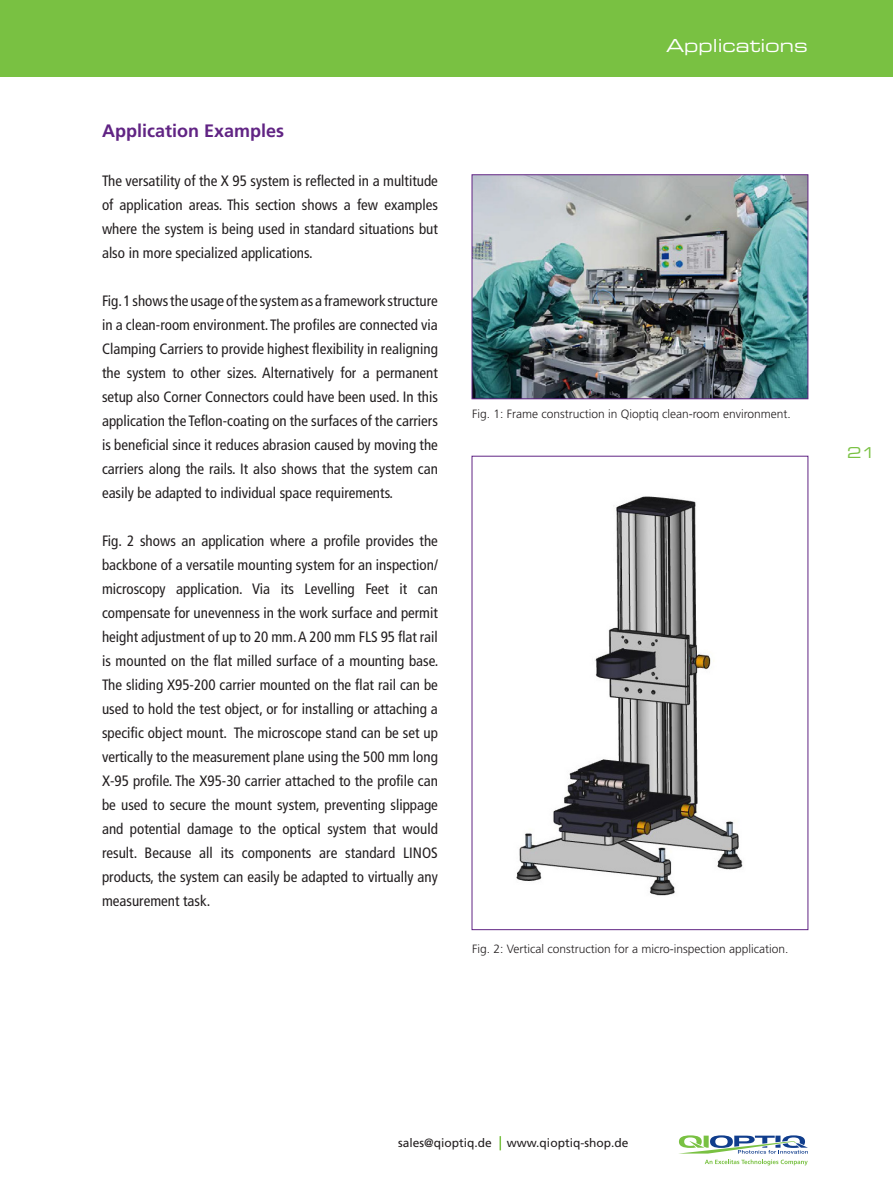
<style>
.page{position:relative;width:893px;height:1191px;background:#fff}
.page>*{position:absolute;margin:0;border:0;box-sizing:border-box;transform-origin:0 0}
.t1{font:700 18px "Frutiger";color:#612484}
.t2{font:18px "Eurostile LT Std Ex 2";color:#fff}
.t3{font:condensed 15px/24px "Frutiger For Qioptiq";color:#231f20;text-align:justify}
.t4{font:15px "Eurostile LT Std Ex 2";color:#79c142}
.t5{font:300 12px "Frutiger";color:#231f20}
.t6{font:12px "Frutiger LT Std";color:#231f20}
</style>
<div class="page">
<div style="left:0;top:0;width:893px;height:77px;background:#79c142"></div>
<svg style="left:679px;top:1135px;width:129px;height:18px"></svg>
<svg style="left:705px;top:1159px;width:103px;height:6px"></svg>
<svg style="left:499px;top:1136px;width:2px;height:14px"></svg>
<img style="left:516px;top:496px;width:227px;height:400px">
<img style="left:474px;top:176px;width:332px;height:221px">
<div style="left:472px;top:174px;width:336px;height:225px;border:1px solid #612484"></div>
<p class="t1" style="left:102px;top:120px;width:184px">Application Examples</p>
<p class="t3" style="left:102px;top:168px;width:337px">The versatility of the X 95 system is reflected in a multitude of application areas. This section shows a few examples where the system is being used in standard situations but also in more specialized applications.</p>
<p class="t3" style="left:102px;top:288px;width:337px">Fig. 1 shows the usage of the system as a framework structure in a clean-room environment. The profiles are connected via Clamping Carriers to provide highest flexibility in realigning the system to other sizes. Alternatively for a permanent setup also Corner Connectors could have been used. In this application the Teflon-coating on the surfaces of the carriers is beneficial since it reduces abrasion caused by moving the carriers along the rails. It also shows that the system can easily be adapted to individual space requirements.</p>
<p class="t3" style="left:102px;top:528px;width:338px">Fig. 2 shows an application where a profile provides the backbone of a versatile mounting system for an inspection/ microscopy application. Via its Levelling Feet it can compensate for unevenness in the work surface and permit height adjustment of up to 20 mm. A 200 mm FLS 95 flat rail is mounted on the flat milled surface of a mounting base.<br>The sliding X95-200 carrier mounted on the flat rail can be used to hold the test object, or for installing or attaching a specific object mount. The microscope stand can be set up vertically to the measurement plane using the 500 mm long X-95 profile. The X95-30 carrier attached to the profile can be used to secure the mount system, preventing slippage and potential damage to the optical system that would result. Because all its components are standard LINOS products, the system can easily be adapted to virtually any measurement task.</p>
<p class="t2" style="left:666px;top:33px;width:143px">Applications</p>
<p class="t5" style="left:472px;top:407px;width:320px">Fig. 1: Frame construction in Qioptiq clean-room environment.</p>
<p class="t5" style="left:472px;top:942px;width:318px">Fig. 2: Vertical construction for a micro-inspection application.</p>
<p class="t4" style="left:847px;top:442px;width:30px">21</p>
<p class="t6" style="left:398px;top:1136px;width:95px">sales@qioptiq.de</p>
<p class="t6" style="left:507px;top:1136px;width:123px">www.qioptiq-shop.de</p>
</div>
